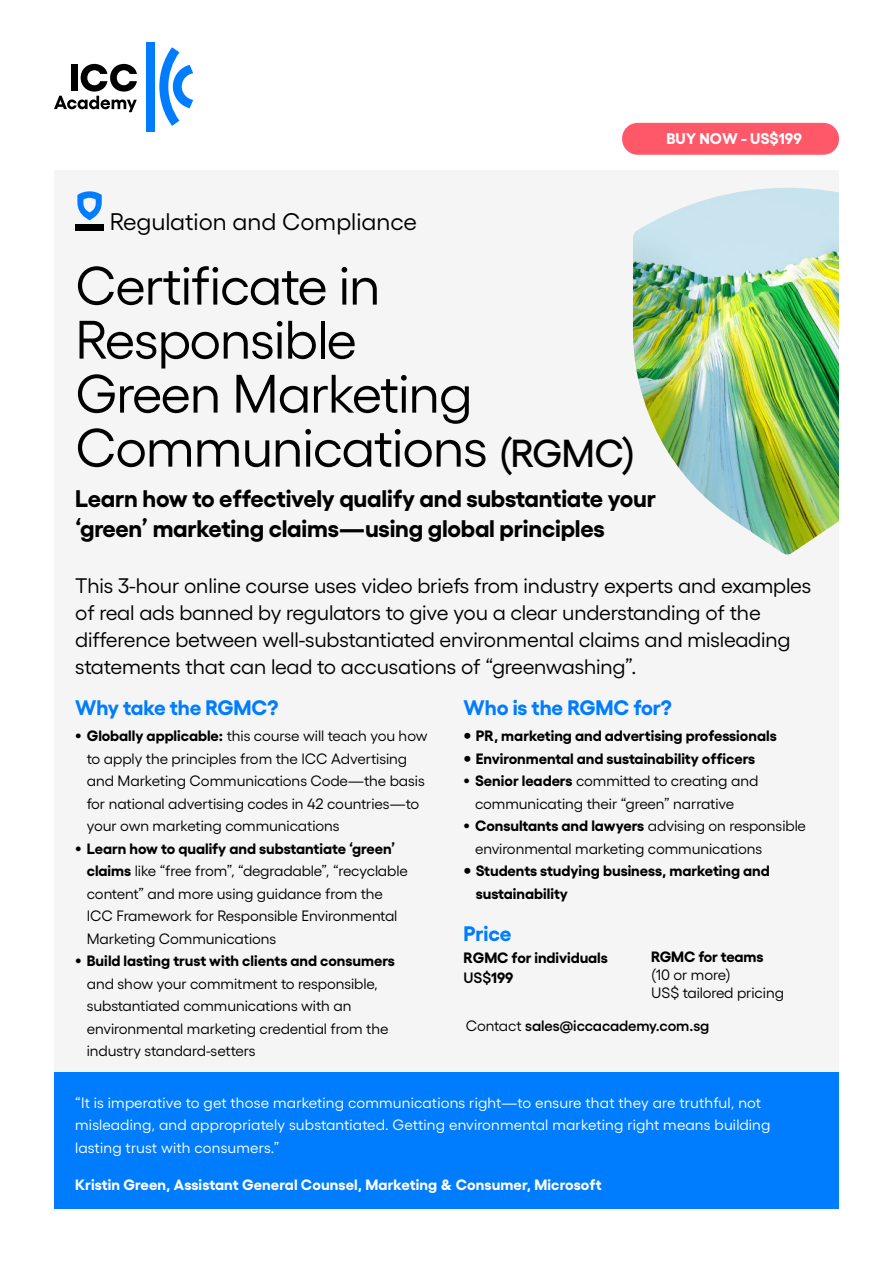
<style>
.page{position:relative;width:893px;height:1263px;background:#fff}
.page>*{position:absolute;margin:0;border:0;box-sizing:border-box;transform-origin:0 0}
.t1{font:54px/54px "Gellix";letter-spacing:-.02em;color:#000}
.t2{font:700 24px/30px "Gellix";letter-spacing:-.01em;color:#000}
.t3{font:24px "Gellix";color:#000}
.t4{font:21px/27px "Gellix";letter-spacing:-.01em;color:#000}
.t5{font:700 21px "Gellix";letter-spacing:-.005em;color:#007dff}
.t6{font:700 15.6px "Gellix";color:#fff}
.t7{font:15px/22.5px "Gellix";letter-spacing:-.005em;color:#000}
.t8{font:15px/22.5px "Gellix";letter-spacing:.01em;color:#fff}
.t9{font:700 15px/22.5px "Gellix";color:#000}
.t10{font:700 15px "Gellix";letter-spacing:.01em;color:#fff}
.t11{font:600 15px "Gellix";letter-spacing:-.01em;color:#000}
.s1{font-weight:500;font-size:39px}
.s2{font-size:21px}
.s3{font-weight:700}
.s4{font-weight:600}
.s5{font-weight:400}
</style>
<div class="page">
<div style="left:54px;top:170px;width:785px;height:1039px;background:#f5f5f5"></div>
<div style="left:622px;top:123px;width:217px;height:32px;background:#ff5869;border-radius:16px"></div>
<div style="left:146px;top:42px;width:9px;height:89px;background:#007dff"></div>
<svg style="left:159px;top:47px;width:34px;height:79px"></svg>
<svg style="left:54px;top:64px;width:83px;height:48px"></svg>
<div style="left:75px;top:224px;width:29px;height:6px;background:#000"></div>
<svg style="left:77px;top:191px;width:25px;height:29px"></svg>
<div style="left:54px;top:1073px;width:785px;height:136px;background:#007dff"></div>
<img style="left:633px;top:188px;width:206px;height:366px">
<p class="t6" style="left:666px;top:131px;width:137px">BUY NOW - US$199</p>
<h2 class="t3" style="left:110px;top:211px;width:309px">Regulation and Compliance</h2>
<h1 class="t1" style="left:75px;top:261px;width:562px">Certificate in<br>Responsible<br>Green Marketing<br>Communications <span class="s1">(RGMC)</span></h1>
<h2 class="t2" style="left:75px;top:484px;width:582px">Learn how to effectively qualify and substantiate your ‘green’ marketing claims—using global principles</h2>
<p class="t4" style="left:75px;top:573px;width:738px">This 3-hour online course uses video briefs from industry experts and examples of real ads banned by regulators to give you a clear understanding of the difference between well-substantiated environmental claims and misleading statements that can lead to accusations of “greenwashing”.</p>
<h3 class="t5" style="left:75px;top:698px;width:205px">Why take the RGMC?</h3>
<p class="t7" style="left:87px;top:725px;width:342px;text-indent:-12px"><span class="s2">•</span> <span class="s3">Globally applicable:</span> this course will teach you how to apply the principles from the ICC Advertising and Marketing Communications Code—the basis for national advertising codes in 42 countries—to your own marketing communications</p>
<p class="t7" style="left:87px;top:838px;width:322px;text-indent:-12px"><span class="s2">•</span> <span class="s3">Learn how to qualify and substantiate ‘green’ claims</span> like “free from”, “degradable”, “recyclable content” and more using guidance from the ICC Framework for Responsible Environmental Marketing Communications</p>
<p class="t7" style="left:87px;top:950px;width:310px;text-indent:-12px"><span class="s2">•</span> <span class="s3">Build lasting trust with clients and consumers </span>and show your commitment to responsible, substantiated communications with an environmental marketing credential from the industry standard-setters</p>
<h3 class="t5" style="left:463px;top:698px;width:210px">Who is the RGMC for?</h3>
<p class="t9" style="left:463px;top:725px;width:315px"><span class="s2">•</span> PR, marketing and advertising professionals</p>
<p class="t9" style="left:463px;top:748px;width:293px"><span class="s2">•</span> Environmental and sustainability officers</p>
<p class="t7" style="left:475px;top:770px;width:285px;text-indent:-12px"><span class="s2">•</span> <span class="s3">Senior leaders</span> committed to creating and communicating their “green” narrative</p>
<p class="t7" style="left:475px;top:815px;width:332px;text-indent:-12px"><span class="s2">•</span> <span class="s3">Consultants and lawyers</span> advising on responsible environmental marketing communications</p>
<p class="t9" style="left:476px;top:860px;width:296px;text-indent:-12px"><span class="s2">•</span> Students studying business, marketing and sustainability</p>
<h3 class="t5" style="left:463px;top:924px;width:49px">Price</h3>
<p class="t9" style="left:463px;top:949px;width:146px;line-height:19.8px">RGMC for individuals<br><span class="s4">US$</span>199</p>
<p class="t9" style="left:651px;top:946px;width:114px">RGMC for teams</p>
<p class="t7" style="left:651px;top:966px;width:134px;line-height:18px">(10 or more)<br>US$ tailored pricing</p>
<p class="t11" style="left:466px;top:1019px;width:245px"><span class="s5">Contact</span> sales@iccacademy.com.sg</p>
<p class="t8" style="left:75px;top:1092px;width:697px">“It is imperative to get those marketing communications right—to ensure that they are truthful, not misleading, and appropriately substantiated. Getting environmental marketing right means building lasting trust with consumers.”</p>
<p class="t10" style="left:75px;top:1178px;width:528px">Kristin Green, Assistant General Counsel, Marketing &amp; Consumer, Microsoft</p>
</div>
